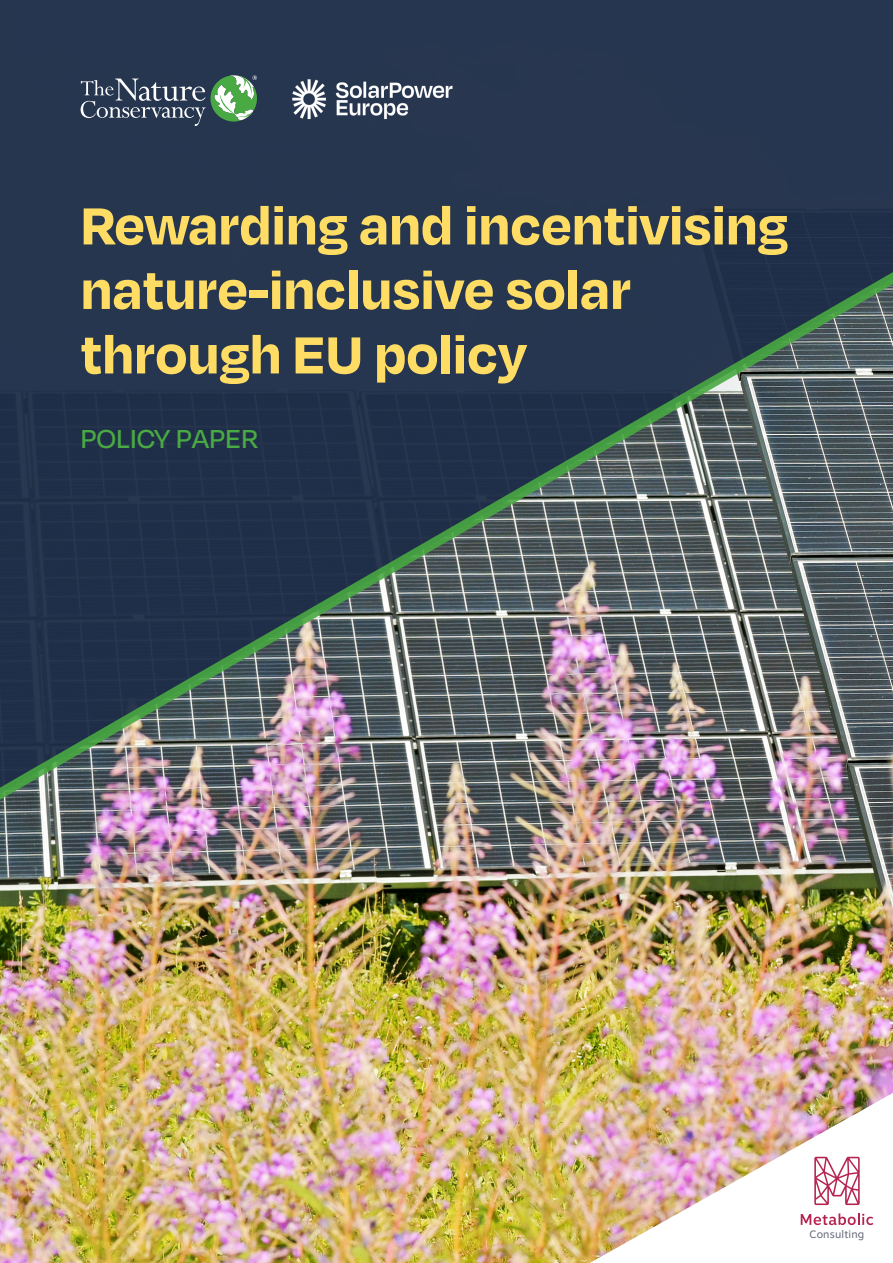
<style>
.page{position:relative;width:893px;height:1263px;background:#fff}
.page>*{position:absolute;margin:0;border:0;box-sizing:border-box;transform-origin:0 0}
.Report_Title{font:700 60px/64.5px "Degular";color:#ffdc64}
.Report_Subtitle{font:500 30px "Degular";color:#49a942}
.t1{font:10.65px "Motiva Sans";letter-spacing:.02em;color:#666b7a}
</style>
<div class="page">
<img style="left:0;top:810px;width:893px;height:453px">
<div style="left:0;top:0;width:893px;height:262px;background:#27364f"></div>
<img style="left:590px;top:1093px;width:303px;height:170px">
<svg style="left:814px;top:1157px;width:46px;height:48px"></svg>
<svg style="left:801px;top:1213px;width:72px;height:12px"></svg>
<img style="left:0;top:262px;width:893px;height:548px">
<svg style="left:81px;top:75px;width:176px;height:51px;background:#51676d"></svg>
<img style="left:287px;top:72px;width:170px;height:54px">
<p class="Report_Title" style="left:81px;top:190px;width:709px">Rewarding and incentivising nature-inclusive solar through EU policy</p>
<p class="Report_Subtitle" style="left:81px;top:421px;width:180px">POLICY PAPER</p>
<p class="t1" style="left:809px;top:1226px;width:56px">Consulting</p>
</div>
